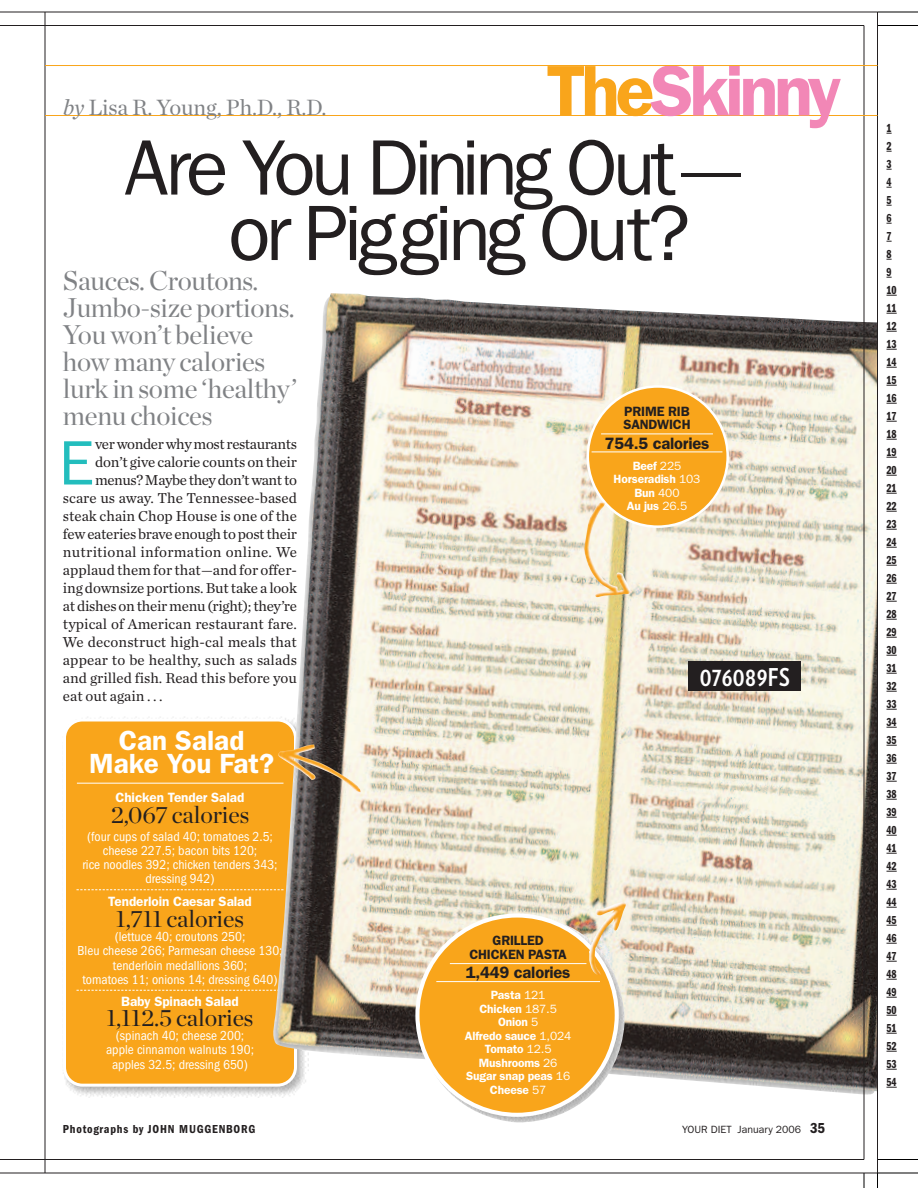
<style>
.page{position:relative;width:918px;height:1188px;background:#fff}
.page>*{position:absolute;margin:0;border:0;box-sizing:border-box;transform-origin:0 0}
.t1{font:78.75px/65.4px "Franklin Gothic";letter-spacing:-.06em;color:#231f20}
.t2{font:600 72px "Franklin Gothic";letter-spacing:-.06em;color:#f287b6}
.t3{font:63px "Franklin Gothic";color:#23bdbd}
.t4{font:600 27.9px/23.4px "Franklin Gothic";color:#fff;text-align:center}
.t5{font:27px/27px "Chronicle Display";letter-spacing:-.01em;color:#808285}
.t6{font:700 24.45px "Guggenheim Condensed";letter-spacing:.02em;color:#fff}
.t7{font:24px "Chronicle Display";letter-spacing:-.005em;color:#231f20}
.t8{font:22.5px "Chronicle Deck";color:#808285}
.t9{font:600 16.5px "Franklin Gothic";letter-spacing:-.01em;color:#231f20}
.t10{font:15px "P Chronicle Text";color:#231f20}
.t11{font:15px "P Chronicle Text";letter-spacing:-.02em;color:#231f20}
.t12{font:15px "P Chronicle Text";letter-spacing:-.025em;color:#231f20}
.t13{font:15px "P Chronicle Text";letter-spacing:-.03em;color:#231f20}
.t14{font:condensed 13.5px/14.2px "Franklin Gothic";color:#fff;text-align:center}
.t15{font:600 13.5px "Franklin Gothic";letter-spacing:-.005em;color:#fff}
.t16{font:600 13.5px/13.5px "Franklin Gothic";letter-spacing:-.01em;color:#231f20;text-align:center}
.t17{font:600 12px/13.5px "Franklin Gothic";letter-spacing:-.01em;color:#fff;text-align:center}
.t18{font:12px/18px "Franklin Gothic Demi Cmpr";color:#231f20}
.t19{font:600 condensed 12px "Franklin Gothic";letter-spacing:.065em;color:#231f20}
.t20{font:10.5px "Franklin Gothic";color:#231f20}
.s1{font-style:italic}
.s2{color:#f9a51b}
.s3{font-size:60px}
.s4{font-weight:400}
.s5{font-weight:600;font-stretch:condensed;font-size:15px}
</style>
<div class="page">
<img style="left:69px;top:717px;width:221px;height:381px">
<div style="left:63px;top:718px;width:208px;height:369px;background:#f9a51b"></div>
<svg style="left:77px;top:889px;width:194px;height:1px"></svg>
<svg style="left:77px;top:990px;width:194px;height:1px"></svg>
<hr style="left:77px;top:783px;width:207px;height:1px;background:#fff">
<img style="left:277px;top:293px;width:600px;height:798px">
<svg style="left:864px;top:1174px;width:1px;height:14px"></svg>
<svg style="left:877px;top:1174px;width:1px;height:14px"></svg>
<hr style="left:878px;top:12px;width:40px;height:1px;background:#000">
<hr style="left:878px;top:25px;width:40px;height:1px;background:#000">
<hr style="left:878px;top:1173px;width:40px;height:1px;background:#000">
<hr style="left:878px;top:1159px;width:40px;height:1px;background:#000">
<hr style="left:0;top:12px;width:878px;height:1px;background:#231f20">
<hr style="left:0;top:25px;width:864px;height:1px;background:#231f20">
<hr style="left:0;top:1173px;width:878px;height:1px;background:#231f20">
<hr style="left:0;top:1159px;width:864px;height:1px;background:#231f20">
<hr style="left:877px;top:12px;width:1px;height:1161px;background:#231f20">
<hr style="left:864px;top:25px;width:1px;height:1134px;background:#231f20">
<hr style="left:45px;top:12px;width:1px;height:1161px;background:#231f20">
<hr style="left:45px;top:115px;width:833px;height:1px;background:#f9a51b">
<hr style="left:45px;top:65px;width:833px;height:1px;background:#f9a51b">
<img style="left:490px;top:975px;width:134px;height:147px">
<svg style="left:415px;top:913px;width:204px;height:204px"></svg>
<hr style="left:450px;top:963px;width:136px;height:1px;background:#fff">
<hr style="left:436px;top:981px;width:164px;height:1px;background:#fff">
<div style="left:689px;top:661px;width:112px;height:30px;background:#231f20"></div>
<img style="left:277px;top:744px;width:84px;height:48px">
<img style="left:589px;top:900px;width:37px;height:75px">
<svg style="left:587px;top:385px;width:142px;height:143px"></svg>
<hr style="left:601px;top:434px;width:112px;height:1px;background:#fff">
<hr style="left:592px;top:452px;width:130px;height:1px;background:#fff">
<img style="left:584px;top:502px;width:47px;height:96px">
<h3 class="t8" style="left:63px;top:100px;width:265px"><span class="s1">by</span> Lisa R. Young, Ph.D., R.D.</h3>
<h2 class="t2" style="left:547px;top:65px;width:296px"><span class="s2">The</span>Skinny</h2>
<h1 class="t1" style="left:228px;top:142px;width:514px;text-indent:-104px">Are You Dining Out<span class="s3">— </span>or Pigging Out?</h1>
<h3 class="t5" style="left:63px;top:270px;width:236px">Sauces. Croutons.<br>Jumbo-size portions.<br>You won’t believe how many calories lurk in some ‘healthy’ menu choices</h3>
<p class="t16" style="left:623px;top:405px;width:69px;text-align:left">PRIME RIB<br>SANDWICH</p>
<p class="t9" style="left:605px;top:437px;width:106px">754.5 calories</p>
<p class="t17" style="left:614px;top:460px;width:88px">Beef <span class="s4">225<br></span>Horseradish <span class="s4">103<br></span>Bun <span class="s4">400<br></span>Au jus <span class="s4">26.5</span></p>
<h3 class="t3" style="left:59px;top:441px;width:37px">E</h3>
<p class="t12" style="left:95px;top:438px;width:203px">ver wonder why most restaurants</p>
<p class="t10" style="left:95px;top:456px;width:203px">don’t give calorie counts on their</p>
<p class="t13" style="left:95px;top:474px;width:203px">menus? Maybe they don’t want to</p>
<p class="t10" style="left:63px;top:492px;width:236px">scare us away. The Tennessee-based</p>
<p class="t10" style="left:63px;top:510px;width:236px">steak chain Chop House is one of the</p>
<p class="t11" style="left:63px;top:528px;width:236px">few eateries brave enough to post their</p>
<p class="t10" style="left:63px;top:546px;width:236px">nutritional information online. We</p>
<p class="t10" style="left:63px;top:564px;width:236px">applaud them for that—and for offer-</p>
<p class="t10" style="left:63px;top:582px;width:236px">ing downsize portions. But take a look</p>
<p class="t11" style="left:63px;top:600px;width:236px">at dishes on their menu (right); they’re</p>
<p class="t10" style="left:63px;top:618px;width:236px">typical of American restaurant fare.</p>
<p class="t10" style="left:63px;top:636px;width:236px">We deconstruct high-cal meals that</p>
<p class="t10" style="left:63px;top:654px;width:236px">appear to be healthy, such as salads</p>
<p class="t10" style="left:63px;top:672px;width:236px">and grilled fish. Read this before you</p>
<p class="t10" style="left:63px;top:690px;width:101px">eat out again . . .</p>
<h3 class="t6" style="left:700px;top:663px;width:92px">076089FS</h3>
<h3 class="t4" style="left:89px;top:731px;width:186px">Can Salad<br>Make You Fat?</h3>
<p class="t15" style="left:116px;top:793px;width:130px">Chicken Tender Salad</p>
<h3 class="t7" style="left:111px;top:806px;width:140px">2,067 calories</h3>
<p class="t14" style="left:83px;top:830px;width:196px">(four cups of salad 40; tomatoes 2.5; cheese 227.5; bacon bits 120;<br>rice noodles 392; chicken tenders 343; dressing 942)</p>
<p class="t15" style="left:108px;top:896px;width:145px">Tenderloin Caesar Salad</p>
<h3 class="t7" style="left:116px;top:910px;width:130px">1,711 calories</h3>
<p class="t14" style="left:78px;top:931px;width:206px">(lettuce 40; croutons 250;<br>Bleu cheese 266; Parmesan cheese 130; tenderloin medallions 360;<br>tomatoes 11; onions 14; dressing 640)</p>
<p class="t15" style="left:121px;top:997px;width:119px">Baby Spinach Salad</p>
<h3 class="t7" style="left:106px;top:1009px;width:149px">1,112.5 calories</h3>
<p class="t14" style="left:106px;top:1030px;width:149px">(spinach 40; cheese 200; apple cinnamon walnuts 190; apples 32.5; dressing 650)</p>
<p class="t16" style="left:469px;top:935px;width:99px">GRILLED<br>CHICKEN PASTA</p>
<p class="t9" style="left:466px;top:967px;width:106px">1,449 calories</p>
<p class="t17" style="left:465px;top:989px;width:108px">Pasta <span class="s4">121<br></span>Chicken <span class="s4">187.5<br></span>Onion <span class="s4">5<br></span>Alfredo sauce <span class="s4">1,024<br></span>Tomato <span class="s4">12.5<br></span>Mushrooms <span class="s4">26<br></span>Sugar snap peas <span class="s4">16<br></span>Cheese <span class="s4">57</span></p>
<p class="t19" style="left:63px;top:1124px;width:194px">Photographs by JOHN MUGGENBORG</p>
<p class="t20" style="left:682px;top:1125px;width:144px">YOUR DIET January 2006 <span class="s5">35</span></p>
<p class="t18" style="left:886px;top:119px;width:12px">1<br>2<br>3<br>4<br>5<br>6<br>7<br>8<br>9<br>10<br>11<br>12<br>13<br>14<br>15<br>16<br>17<br>18<br>19<br>20<br>21<br>22<br>23<br>24<br>25<br>26<br>27<br>28<br>29<br>30<br>31<br>32<br>33<br>34<br>35<br>36<br>37<br>38<br>39<br>40<br>41<br>42<br>43<br>44<br>45<br>46<br>47<br>48<br>49<br>50<br>51<br>52<br>53<br>54</p>
</div>
